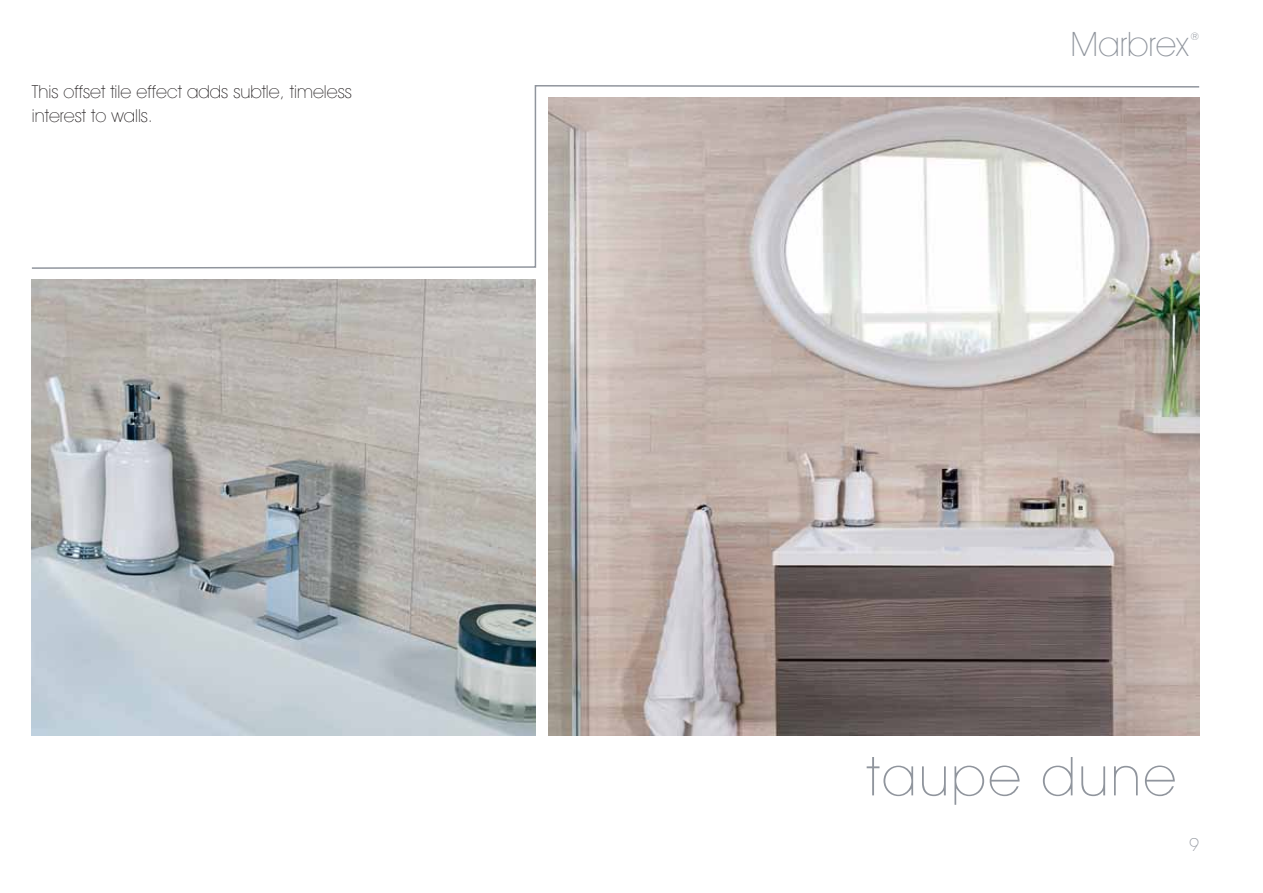
<style>
.page{position:relative;width:1263px;height:893px;background:#fff}
.page>*{position:absolute;margin:0;border:0;box-sizing:border-box;transform-origin:0 0}
.t1{font:200 54px "Avant Garde IT Cby BT";letter-spacing:.05em;color:#90959d}
.t2{font:200 33.9px "Avant Garde IT Cby BT";color:#90959d}
.t3{font:200 18px/24px "Avant Garde IT Cby BT";color:#231f20}
.t4{font:200 18px "Avant Garde IT Cby BT";color:#90959d}
.t5{font:italic 200 10.5px "Avant Garde IT Cby BT";color:#90959d}
</style>
<div class="page">
<img style="left:548px;top:270px;width:651px;height:466px">
<img style="left:32px;top:279px;width:503px;height:457px">
<svg style="left:31px;top:85px;width:1169px;height:185px"></svg>
<p class="t3" style="left:32px;top:81px;width:321px">This offset tile effect adds subtle, timeless interest to walls.</p>
<h2 class="t2" style="left:1070px;top:32px;width:120px">Marbrex</h2>
<p class="t5" style="left:1190px;top:30px;width:10px">®</p>
<h1 class="t1" style="left:867px;top:756px;width:311px">taupe dune</h1>
<p class="t4" style="left:1189px;top:837px;width:12px">9</p>
</div>
